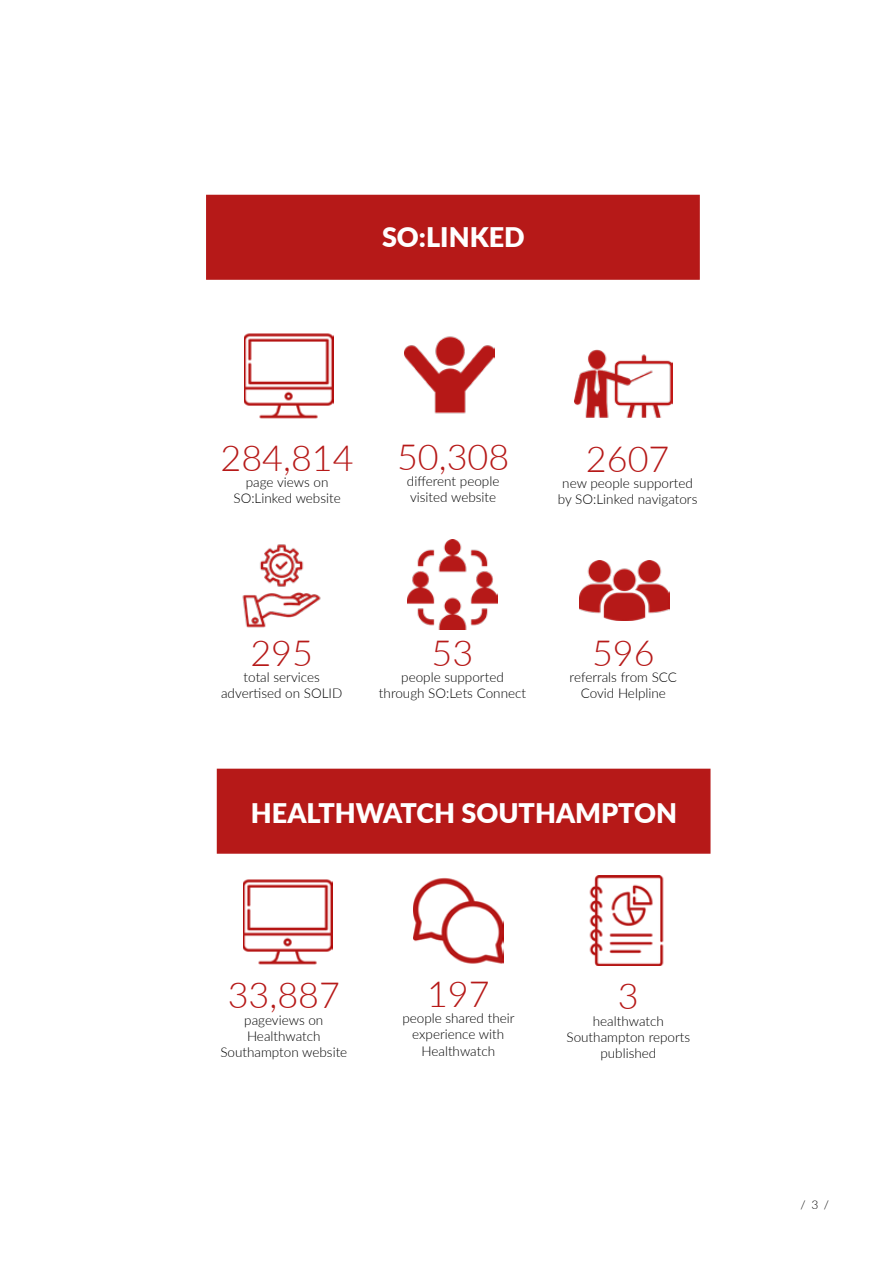
<style>
.page{position:relative;width:893px;height:1263px;background:#fff}
.page>*{position:absolute;margin:0;border:0;box-sizing:border-box;transform-origin:0 0}
.t1{font:300 36px "Lato";color:#b61918}
.t2{font:900 27px "Lato";color:#fff}
.t3{font:300 13.5px/16.2px "Lato";color:#000;text-align:center}
.t4{font:300 12px "Lato";color:#000}
</style>
<div class="page">
<div style="left:206px;top:195px;width:494px;height:85px;background:#b61918;border:2px solid #b61918"></div>
<div style="left:217px;top:769px;width:493px;height:85px;background:#b61918;border:2px solid #b61918"></div>
<img style="left:589px;top:876px;width:75px;height:90px">
<img style="left:245px;top:333px;width:89px;height:86px">
<img style="left:404px;top:336px;width:90px;height:78px">
<img style="left:574px;top:349px;width:99px;height:69px">
<img style="left:413px;top:878px;width:90px;height:86px">
<img style="left:243px;top:879px;width:89px;height:86px">
<img style="left:580px;top:560px;width:90px;height:61px">
<img style="left:242px;top:544px;width:79px;height:84px">
<img style="left:408px;top:540px;width:89px;height:90px">
<h2 class="t2" style="left:382px;top:217px;width:144px">SO:LINKED</h2>
<h1 class="t1" style="left:221px;top:433px;width:135px">284,814</h1>
<p class="t3" style="left:233px;top:474px;width:109px">page views on<br>SO:Linked website</p>
<h1 class="t1" style="left:397px;top:431px;width:114px">50,308</h1>
<p class="t3" style="left:407px;top:472px;width:94px;text-align:left">different people visited website</p>
<h1 class="t1" style="left:586px;top:434px;width:85px">2607</h1>
<p class="t3" style="left:558px;top:475px;width:141px">new people supported by SO:Linked navigators</p>
<h1 class="t1" style="left:250px;top:628px;width:64px">295</h1>
<p class="t3" style="left:221px;top:668px;width:123px">total services advertised on SOLID</p>
<h1 class="t1" style="left:432px;top:628px;width:43px">53</h1>
<p class="t3" style="left:379px;top:668px;width:149px">people supported through SO:Lets Connect</p>
<h1 class="t1" style="left:592px;top:628px;width:64px">596</h1>
<p class="t3" style="left:570px;top:668px;width:109px">referrals from SCC<br>Covid Helpline</p>
<h2 class="t2" style="left:251px;top:793px;width:428px">HEALTHWATCH SOUTHAMPTON</h2>
<h1 class="t1" style="left:228px;top:970px;width:114px">33,887</h1>
<p class="t3" style="left:220px;top:1011px;width:128px">pageviews on<br>Healthwatch<br>Southampton website</p>
<h1 class="t1" style="left:427px;top:969px;width:64px">197</h1>
<p class="t3" style="left:402px;top:1010px;width:114px">people shared their experience with<br>Healthwatch</p>
<h1 class="t1" style="left:618px;top:971px;width:22px">3</h1>
<p class="t3" style="left:566px;top:1012px;width:125px">healthwatch<br>Southampton reports published</p>
<p class="t4" style="left:800px;top:1196px;width:30px">/ 3 /</p>
</div>
